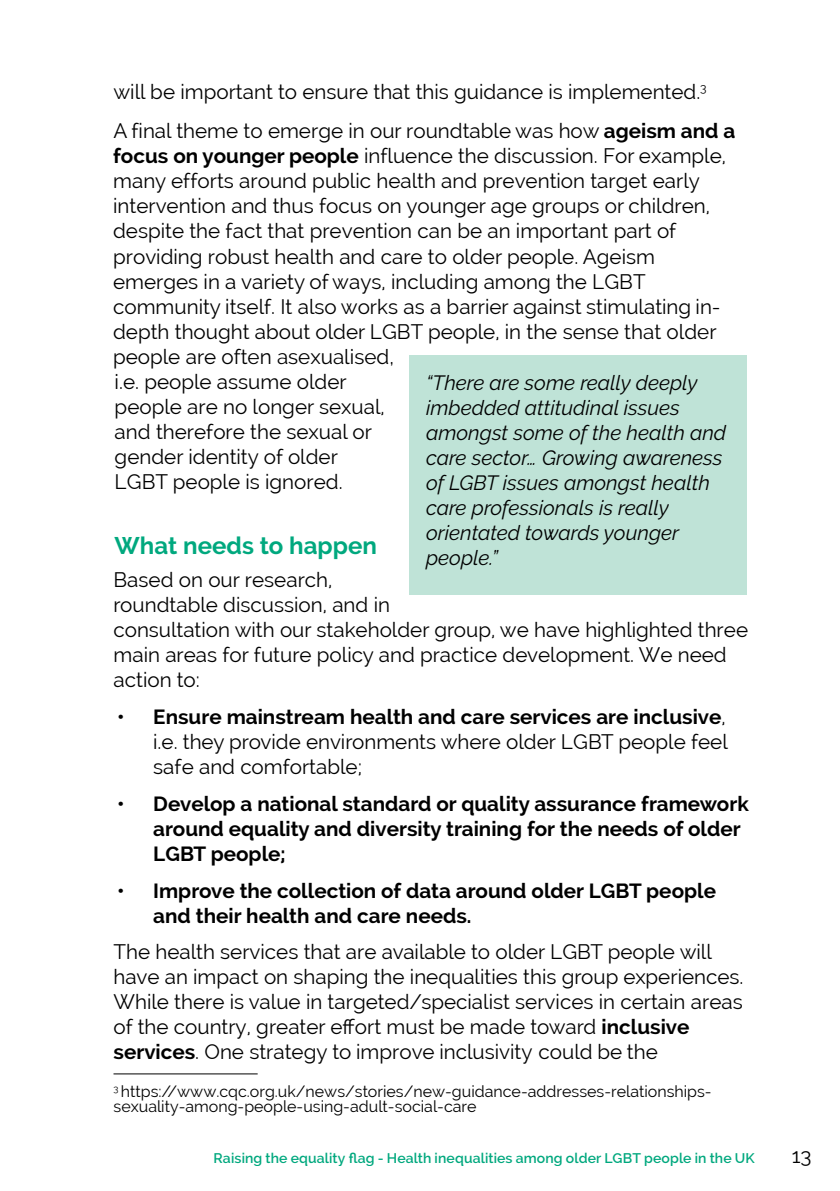
<style>
.page{position:relative;width:840px;height:1191px;background:#fff}
.page>*{position:absolute;margin:0;border:0;box-sizing:border-box;transform-origin:0 0}
.t1{font:700 24px "Raleway";color:#00a87e}
.t2{font:20.6px/25px "Raleway";color:#000}
.t3{font:700 20.6px/25px "Raleway";color:#000}
.t4{font:italic 20.6px/25px "Raleway";color:#000}
.t5{font:16px/15.4px "Raleway";color:#000}
.t6{font:600 14px "Raleway";letter-spacing:.01em;color:#00a87e}
.s1{font-weight:700}
</style>
<div class="page">
<hr style="left:113px;top:1073px;width:144px;height:1px;background:#000">
<div style="left:409px;top:355px;width:337px;height:240px;background:#bfe3d7"></div>
<p class="t2" style="left:113px;top:72px;width:623px;line-height:39.2px">will be important to ensure that this guidance is implemented.<sup>3<br></sup>A final theme to emerge in our roundtable was how <span class="s1">ageism and a</span></p>
<p class="t2" style="left:113px;top:144px;width:614px"><span class="s1">focus on younger people</span> influence the discussion. For example, many efforts around public health and prevention target early intervention and thus focus on younger age groups or children, despite the fact that prevention can be an important part of providing robust health and care to older people. Ageism emerges in a variety of ways, including among the LGBT community itself. It also works as a barrier against stimulating in&shy;depth thought about older LGBT people, in the sense that older people are often asexualised,<br>i.e. people assume older<br>people are no longer sexual,<br>and therefore the sexual or<br>gender identity of older<br>LGBT people is ignored.</p>
<p class="t4" style="left:426px;top:370px;width:301px">“There are some really deeply imbedded attitudinal issues amongst some of the health and care sector… Growing awareness of LGBT issues amongst health care professionals is really orientated towards younger people.”</p>
<p class="t1" style="left:115px;top:532px;width:264px">What needs to happen</p>
<p class="t2" style="left:113px;top:567px;width:635px">Based on our research,<br>roundtable discussion, and in<br>consultation with our stakeholder group, we have highlighted three main areas for future policy and practice development. We need action to:</p>
<p class="t2" style="left:153px;top:704px;width:575px;text-align:justify;text-indent:-36px"><span class="s1">• Ensure mainstream health and care services are inclusive</span>, i.e. they provide environments where older LGBT people feel safe and comfortable;</p>
<p class="t3" style="left:153px;top:791px;width:596px;text-indent:-36px">• Develop a national standard or quality assurance framework around equality and diversity training for the needs of older<br>LGBT people;</p>
<p class="t3" style="left:153px;top:878px;width:564px;text-indent:-36px">• Improve the collection of data around older LGBT people and their health and care needs.</p>
<p class="t2" style="left:113px;top:938px;width:631px">The health services that are available to older LGBT people will have an impact on shaping the inequalities this group experiences.<br>While there is value in targeted/specialist services in certain areas of the country, greater effort must be made toward <span class="s1">inclusive services</span>. One strategy to improve inclusivity could be the</p>
<p class="t5" style="left:113px;top:1083px;width:599px"><sup>3</sup> https://www.cqc.org.uk/news/stories/new-guidance-addresses-relationships&shy;sexuality-among-people-using-adult-social-care</p>
<p class="t6" style="left:213px;top:1149px;width:542px">Raising the equality flag - Health inequalities among older LGBT people in the UK</p>
<p class="t2" style="left:791px;top:1142px;width:21px">13</p>
</div>
